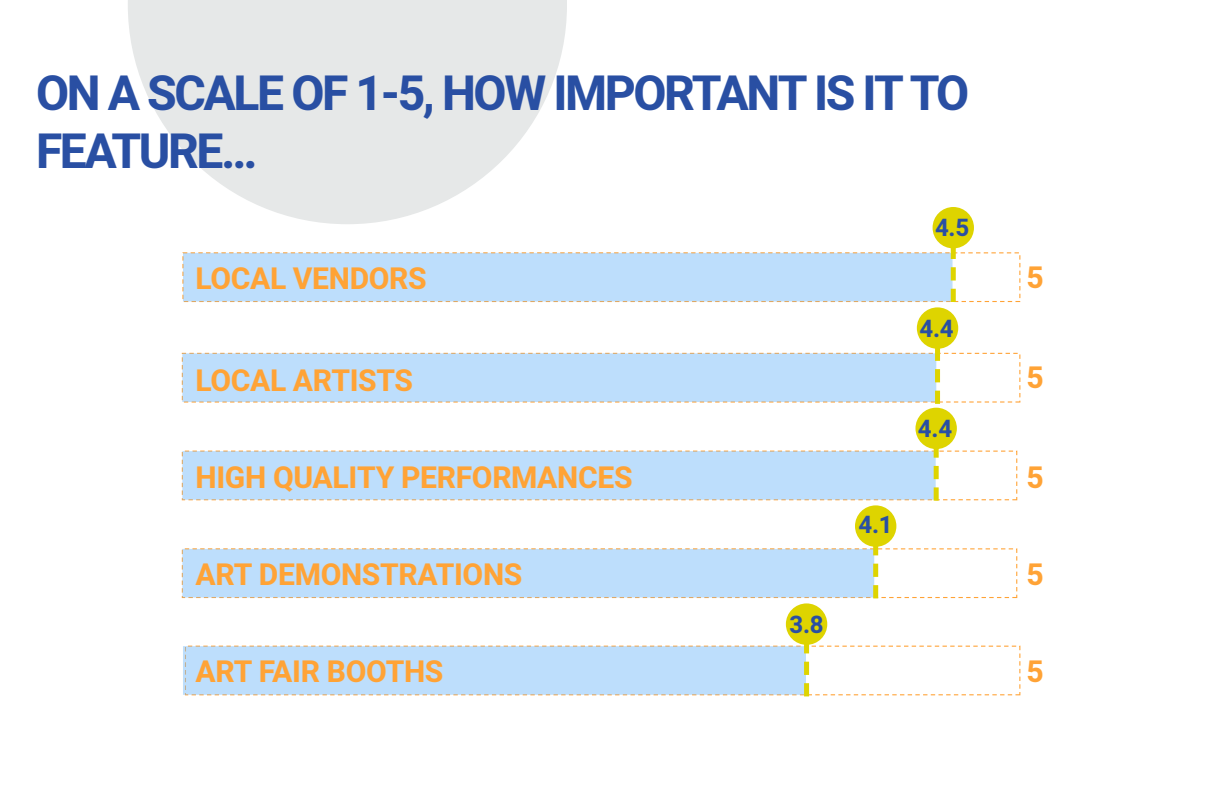
<style>
.page{position:relative;width:1224px;height:792px;background:#fff}
.page>*{position:absolute;margin:0;border:0;box-sizing:border-box;transform-origin:0 0}
.t1{font:700 48px/57.6px "Heebo";letter-spacing:-.05em;color:#294fa3}
.t2{font:700 30px "Heebo";letter-spacing:-.01em;color:#ffa336}
.t3{font:700 24px "Heebo";color:#294fa3}
</style>
<div class="page">
<svg style="left:128px;top:0;width:439px;height:224px;fill:#e6e8e8"></svg>
<svg style="left:940px;top:353px;width:80px;height:50px"></svg>
<svg style="left:182px;top:252px;width:838px;height:50px"></svg>
<svg style="left:878px;top:548px;width:139px;height:50px"></svg>
<svg style="left:809px;top:646px;width:211px;height:49px"></svg>
<svg style="left:183px;top:224px;width:773px;height:78px"></svg>
<svg style="left:182px;top:326px;width:758px;height:78px"></svg>
<div style="left:917px;top:307px;width:41px;height:42px;background:#ded400;border-radius:50%"></div>
<div style="left:933px;top:207px;width:41px;height:41px;background:#ded400;border-radius:50%"></div>
<svg style="left:182px;top:442px;width:757px;height:59px;background:#c8e2f7"></svg>
<div style="left:915px;top:408px;width:42px;height:41px;background:#ded400;border-radius:50%"></div>
<svg style="left:182px;top:531px;width:696px;height:67px"></svg>
<svg style="left:183px;top:622px;width:626px;height:74px"></svg>
<div style="left:855px;top:505px;width:41px;height:42px;background:#ded400;border-radius:50%"></div>
<div style="left:786px;top:603px;width:41px;height:42px;background:#ded400;border-radius:50%"></div>
<p class="t1" style="left:36px;top:66px;width:935px">ON A SCALE OF 1-5, HOW IMPORTANT IS IT TO<br>FEATURE…</p>
<p class="t3" style="left:935px;top:211px;width:36px">4.5</p>
<p class="t2" style="left:195px;top:257px;width:233px">LOCAL VENDORS</p>
<p class="t2" style="left:1026px;top:257px;width:19px">5</p>
<p class="t3" style="left:920px;top:312px;width:36px">4.4</p>
<p class="t2" style="left:195px;top:359px;width:219px">LOCAL ARTISTS</p>
<p class="t2" style="left:1026px;top:357px;width:19px">5</p>
<p class="t3" style="left:918px;top:412px;width:36px">4.4</p>
<p class="t2" style="left:195px;top:457px;width:439px">HIGH QUALITY PERFORMANCES</p>
<p class="t2" style="left:1026px;top:457px;width:19px">5</p>
<p class="t3" style="left:859px;top:508px;width:36px">4.1</p>
<p class="t2" style="left:195px;top:554px;width:328px">ART DEMONSTRATIONS</p>
<p class="t2" style="left:1026px;top:554px;width:19px">5</p>
<p class="t3" style="left:789px;top:608px;width:36px">3.8</p>
<p class="t2" style="left:195px;top:650px;width:250px">ART FAIR BOOTHS</p>
<p class="t2" style="left:1026px;top:650px;width:19px">5</p>
</div>
